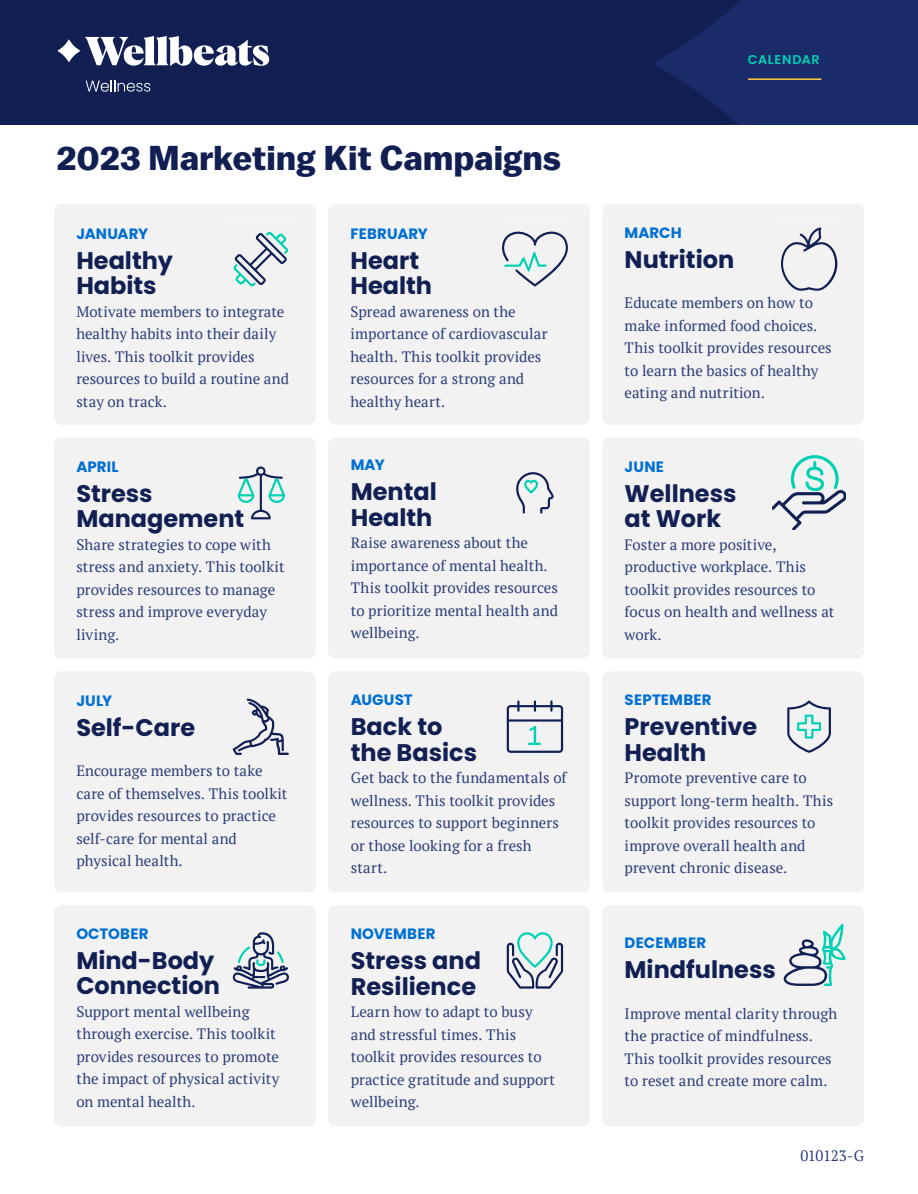
<style>
.page{position:relative;width:918px;height:1194px;background:#fff}
.page>*{position:absolute;margin:0;border:0;box-sizing:border-box;transform-origin:0 0}
.t1{font:700 34.5px "Balto";letter-spacing:.005em;color:#111f53}
.t2{font:700 24px/25.5px "Poppins";color:#111f53}
.t3{font:15px/22.5px "PT Serif";color:#2c3e78}
.t4{font:700 15px "Poppins";letter-spacing:.01em;color:#006fd3}
.t5{font:700 15px "Poppins";letter-spacing:-.01em;color:#006fd3}
.t6{font:600 12.75px "Poppins";letter-spacing:.055em;color:#00d1b2}
</style>
<div class="page">
<div style="left:0;top:0;width:918px;height:125px;background:#111f53"></div>
<svg style="left:655px;top:0;width:263px;height:125px"></svg>
<div style="left:54px;top:204px;width:262px;height:221px;background:#f2f2f2;border-radius:8px"></div>
<div style="left:54px;top:438px;width:262px;height:221px;background:#f2f2f2;border-radius:8px"></div>
<div style="left:54px;top:671px;width:262px;height:221px;background:#f2f2f2;border-radius:8px"></div>
<div style="left:54px;top:905px;width:262px;height:221px;background:#f2f2f2;border-radius:8px"></div>
<div style="left:328px;top:204px;width:262px;height:221px;background:#f2f2f2;border-radius:8px"></div>
<div style="left:328px;top:438px;width:262px;height:221px;background:#f2f2f2;border-radius:8px"></div>
<div style="left:328px;top:671px;width:262px;height:221px;background:#f2f2f2;border-radius:8px"></div>
<div style="left:328px;top:905px;width:262px;height:221px;background:#f2f2f2;border-radius:8px"></div>
<div style="left:602px;top:204px;width:262px;height:221px;background:#f2f2f2;border-radius:8px"></div>
<div style="left:602px;top:438px;width:262px;height:221px;background:#f2f2f2;border-radius:8px"></div>
<div style="left:602px;top:671px;width:262px;height:221px;background:#f2f2f2;border-radius:8px"></div>
<div style="left:602px;top:905px;width:262px;height:221px;background:#f2f2f2;border-radius:8px"></div>
<svg style="left:233px;top:231px;width:56px;height:56px"></svg>
<svg style="left:237px;top:466px;width:49px;height:54px"></svg>
<svg style="left:232px;top:932px;width:57px;height:57px"></svg>
<svg style="left:502px;top:231px;width:66px;height:56px"></svg>
<svg style="left:506px;top:700px;width:58px;height:53px"></svg>
<svg style="left:516px;top:472px;width:38px;height:42px"></svg>
<svg style="left:506px;top:932px;width:58px;height:57px"></svg>
<svg style="left:781px;top:227px;width:57px;height:64px"></svg>
<svg style="left:787px;top:700px;width:44px;height:53px"></svg>
<svg style="left:232px;top:698px;width:57px;height:57px"></svg>
<svg style="left:772px;top:456px;width:74px;height:74px"></svg>
<svg style="left:783px;top:924px;width:63px;height:62px"></svg>
<hr style="left:748px;top:78px;width:73px;height:2px;background:#ffd043">
<svg style="left:58px;top:39px;width:22px;height:23px"></svg>
<svg style="left:85px;top:36px;width:184px;height:30px"></svg>
<svg style="left:86px;top:80px;width:64px;height:12px"></svg>
<h1 class="t1" style="left:57px;top:137px;width:506px">2023 Marketing Kit Campaigns</h1>
<p class="t5" style="left:76px;top:225px;width:73px">JANUARY</p>
<h2 class="t2" style="left:76px;top:248px;width:98px">Healthy<br>Habits</h2>
<p class="t3" style="left:76px;top:300px;width:214px">Motivate members to integrate healthy habits into their daily lives. This toolkit provides resources to build a routine and stay on track.</p>
<p class="t4" style="left:76px;top:458px;width:44px">APRIL</p>
<h2 class="t2" style="left:76px;top:481px;width:170px">Stress<br>Management</h2>
<p class="t3" style="left:76px;top:533px;width:210px">Share strategies to cope with stress and anxiety. This toolkit provides resources to manage stress and improve everyday living.</p>
<p class="t4" style="left:76px;top:692px;width:37px">JULY</p>
<h2 class="t2" style="left:76px;top:715px;width:120px">Self-Care</h2>
<p class="t3" style="left:76px;top:759px;width:213px">Encourage members to take care of themselves. This toolkit provides resources to practice self-care for mental and physical health.</p>
<p class="t4" style="left:76px;top:925px;width:74px">OCTOBER</p>
<h2 class="t2" style="left:76px;top:948px;width:145px">Mind-Body<br>Connection</h2>
<p class="t3" style="left:76px;top:1000px;width:205px">Support mental wellbeing through exercise. This toolkit provides resources to promote the impact of physical activity on mental health.</p>
<p class="t4" style="left:350px;top:225px;width:79px">FEBRUARY</p>
<h2 class="t2" style="left:350px;top:248px;width:83px">Heart<br>Health</h2>
<p class="t3" style="left:350px;top:300px;width:198px">Spread awareness on the importance of cardiovascular health. This toolkit provides resources for a strong and healthy heart.</p>
<p class="t4" style="left:351px;top:456px;width:35px">MAY</p>
<h2 class="t2" style="left:351px;top:479px;width:88px">Mental<br>Health</h2>
<p class="t3" style="left:351px;top:532px;width:209px">Raise awareness about the importance of mental health.<br>This toolkit provides resources to prioritize mental health and wellbeing.</p>
<p class="t4" style="left:351px;top:691px;width:64px">AUGUST</p>
<h2 class="t2" style="left:351px;top:714px;width:128px">Back to the Basics</h2>
<p class="t3" style="left:351px;top:767px;width:217px">Get back to the fundamentals of wellness. This toolkit provides resources to support beginners or those looking for a fresh start.</p>
<p class="t4" style="left:351px;top:925px;width:86px">NOVEMBER</p>
<h2 class="t2" style="left:351px;top:948px;width:132px">Stress and<br>Resilience</h2>
<p class="t3" style="left:351px;top:1001px;width:206px">Learn how to adapt to busy and stressful times. This toolkit provides resources to practice gratitude and support wellbeing.</p>
<p class="t6" style="left:748px;top:52px;width:73px">CALENDAR</p>
<p class="t4" style="left:625px;top:224px;width:59px">MARCH</p>
<h2 class="t2" style="left:625px;top:247px;width:111px">Nutrition</h2>
<p class="t3" style="left:625px;top:291px;width:209px">Educate members on how to make informed food choices.<br>This toolkit provides resources to learn the basics of healthy eating and nutrition.</p>
<p class="t4" style="left:625px;top:458px;width:41px">JUNE</p>
<h2 class="t2" style="left:625px;top:481px;width:113px">Wellness at Work</h2>
<p class="t3" style="left:625px;top:533px;width:211px">Foster a more positive, productive workplace. This toolkit provides resources to focus on health and wellness at work.</p>
<p class="t4" style="left:625px;top:691px;width:89px">SEPTEMBER</p>
<h2 class="t2" style="left:625px;top:714px;width:134px">Preventive<br>Health</h2>
<p class="t3" style="left:625px;top:767px;width:210px">Promote preventive care to support long-term health. This toolkit provides resources to improve overall health and prevent chronic disease.</p>
<p class="t4" style="left:625px;top:934px;width:83px">DECEMBER</p>
<h2 class="t2" style="left:625px;top:957px;width:153px">Mindfulness</h2>
<p class="t3" style="left:625px;top:1002px;width:214px">Improve mental clarity through the practice of mindfulness.<br>This toolkit provides resources to reset and create more calm.</p>
<p class="t3" style="left:800px;top:1144px;width:65px">010123-G</p>
</div>
